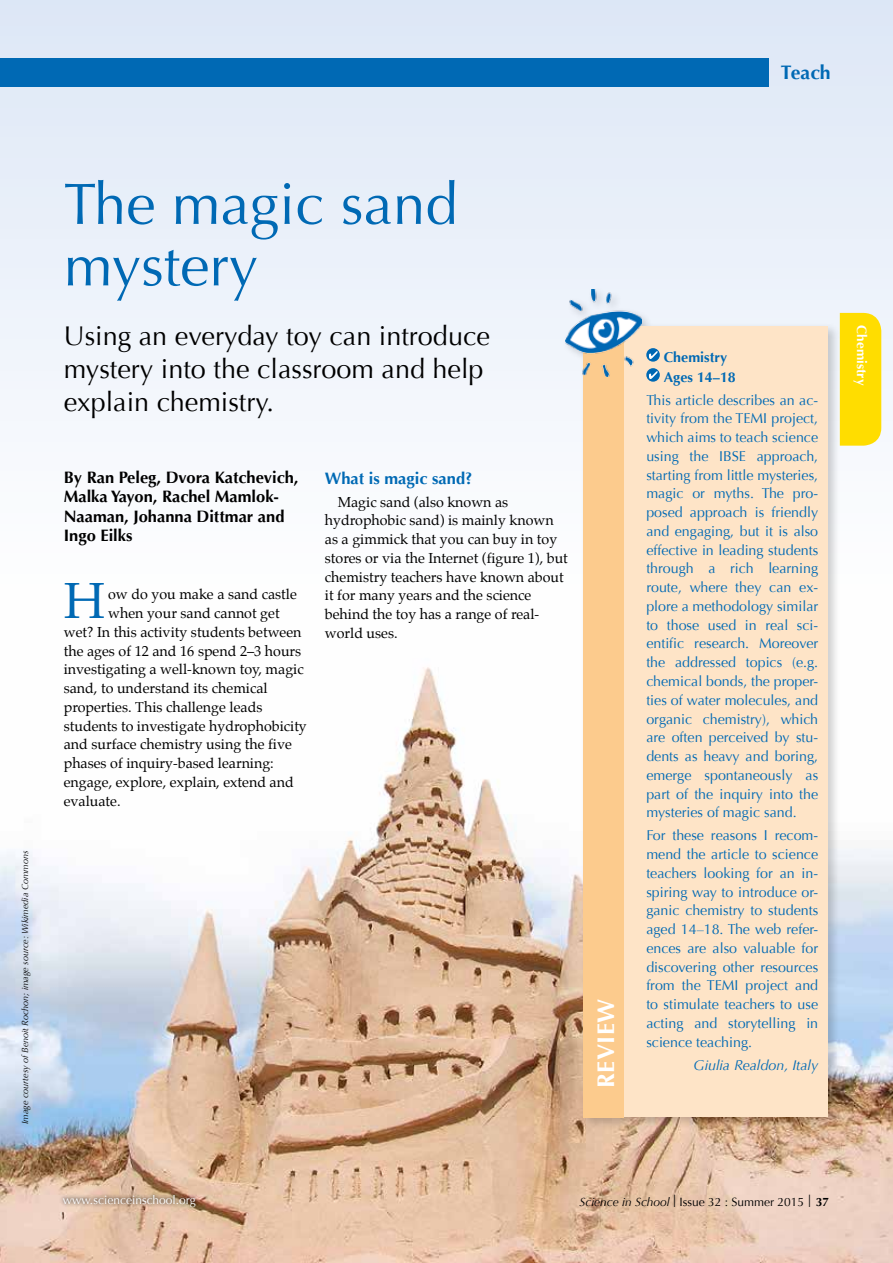
<style>
.page{position:relative;width:893px;height:1263px;background:#fff}
.page>*{position:absolute;margin:0;border:0;box-sizing:border-box;transform-origin:0 0}
.t1{font:58.5px/61.5px "Optima";color:#0069b4}
.t2{font:49.8px "Palatino";color:#0069b4}
.t3{font:27px/33px "Optima";color:#000}
.t4{font:700 24px "Optima";letter-spacing:.02em;color:#fff}
.t5{font:700 19.5px "Optima";letter-spacing:-.01em;color:#0069b4}
.t6{font:700 16.5px/19.5px "Optima";color:#000}
.t7{font:700 16.5px "Optima";color:#0069b4}
.t8{font:14.25px/18.8px "Optima";color:#0069b4;text-align:justify}
.t9{font:14.25px/18.8px "Palatino";color:#000}
.t10{font:italic 14.25px "Optima";color:#0069b4}
.t11{font:700 14.25px/20.1px "Optima";color:#0069b4}
.t12{font:700 13.5px "Optima";color:#fff}
.t13{font:12px "Optima";color:#000}
.t14{font:12px "Optima";color:#fff}
.t15{font:italic 9px "Optima";color:#000}
.s1{font-style:italic}
.s2{font-family:"Helvetica Neue LT Pro";font-weight:100;font-size:17.25px}
.s3{font-weight:700}
</style>
<div class="page">
<img style="left:0;top:667px;width:893px;height:596px">
<div style="left:1px;top:0;width:892px;height:634px;background:linear-gradient(to bottom,#dbe6f6,#fff)"></div>
<div style="left:841px;top:313px;width:40px;height:133px;background:#fd0"></div>
<div style="left:0;top:58px;width:768px;height:28px;background:#0069b4"></div>
<svg style="left:59px;top:1190px;width:141px;height:21px"></svg>
<div style="left:562px;top:286px;width:279px;height:844px;background:#000;opacity:.19"></div>
<div style="left:584px;top:326px;width:244px;height:790px;background:#fee4c7"></div>
<div style="left:584px;top:326px;width:40px;height:792px;background:#fccb8d"></div>
<img style="left:565px;top:289px;width:76px;height:88px">
<svg style="left:646px;top:348px;width:14px;height:14px"></svg>
<svg style="left:649px;top:351px;width:9px;height:8px"></svg>
<svg style="left:646px;top:368px;width:14px;height:14px"></svg>
<svg style="left:649px;top:371px;width:9px;height:8px"></svg>
<h3 class="t5" style="left:781px;top:61px;width:51px">Teach</h3>
<p class="t15" style="left:20px;top:1124px;width:275px;rotate:-90deg">Image courtesy of Benoit Rochon; image source: Wikimedia Commons</p>
<h1 class="t1" style="left:64px;top:174px;width:395px">The magic sand mystery</h1>
<h3 class="t3" style="left:64px;top:320px;width:428px">Using an everyday toy can introduce mystery into the classroom and help explain chemistry.</h3>
<p class="t6" style="left:64px;top:468px;width:236px">By Ran Peleg, Dvora Katchevich,<br>Malka Yayon, Rachel Mamlok-<br>Naaman, Johanna Dittmar and<br>Ingo Eilks</p>
<h2 class="t2" style="left:64px;top:559px;width:43px">H</h2>
<p class="t9" style="left:108px;top:585px;width:190px">ow do you make a sand castle</p>
<p class="t9" style="left:108px;top:604px;width:173px">when your sand cannot get</p>
<p class="t9" style="left:64px;top:622px;width:239px">wet? In this activity students between</p>
<p class="t9" style="left:64px;top:641px;width:239px">the ages of 12 and 16 spend 2–3 hours</p>
<p class="t9" style="left:64px;top:660px;width:241px">investigating a well-known toy, magic</p>
<p class="t9" style="left:64px;top:679px;width:205px">sand, to understand its chemical</p>
<p class="t9" style="left:64px;top:697px;width:200px">properties. This challenge leads</p>
<p class="t9" style="left:64px;top:716px;width:245px">students to investigate hydrophobicity</p>
<p class="t9" style="left:64px;top:735px;width:230px">and surface chemistry using the five</p>
<p class="t9" style="left:64px;top:754px;width:212px">phases of inquiry-based learning:</p>
<p class="t9" style="left:64px;top:772px;width:231px">engage, explore, explain, extend and</p>
<p class="t9" style="left:64px;top:791px;width:58px">evaluate.</p>
<p class="t7" style="left:325px;top:468px;width:149px">What is magic sand?</p>
<p class="t9" style="left:325px;top:492px;width:245px;text-indent:13px">Magic sand (also known as hydrophobic sand) is mainly known as a gimmick that you can buy in toy stores or via the Internet (figure 1), but chemistry teachers have known about it for many years and the science behind the toy has a range of real&shy;world uses.</p>
<h3 class="t4" style="left:592px;top:1088px;width:91px;rotate:-90deg">REVIEW</h3>
<p class="t11" style="left:664px;top:347px;width:74px">Chemistry<br>Ages 14–18</p>
<p class="t8" style="left:646px;top:391px;width:173px">This article describes an ac&shy;tivity from the TEMI project, which aims to teach science using the IBSE approach, starting from little mysteries, magic or myths. The pro&shy;posed approach is friendly and engaging, but it is also effective in leading students through a rich learning route, where they can ex&shy;plore a methodology similar to those used in real sci&shy;entific research. Moreover the addressed topics (e.g. chemical bonds, the proper&shy;ties of water molecules, and organic chemistry), which are often perceived by stu&shy;dents as heavy and boring, emerge spontaneously as part of the inquiry into the mysteries of magic sand.</p>
<p class="t8" style="left:646px;top:826px;width:173px">For these reasons I recom&shy;mend the article to science teachers looking for an in&shy;spiring way to introduce or&shy;ganic chemistry to students aged 14–18. The web refer&shy;ences are also valuable for discovering other resources from the TEMI project and to stimulate teachers to use acting and storytelling in science teaching.</p>
<p class="t10" style="left:694px;top:1056px;width:126px">Giulia Realdon, Italy</p>
<p class="t12" style="left:870px;top:325px;width:62px;rotate:90deg">Chemistry</p>
<p class="t14" style="left:63px;top:1192px;width:134px">www.scienceinschool.org</p>
<p class="t13" style="left:579px;top:1195px;width:251px"><span class="s1">Science in School</span> <span class="s2">I</span> Issue 32 : Summer 2015 <span class="s2">I</span> <span class="s3">37</span></p>
</div>
